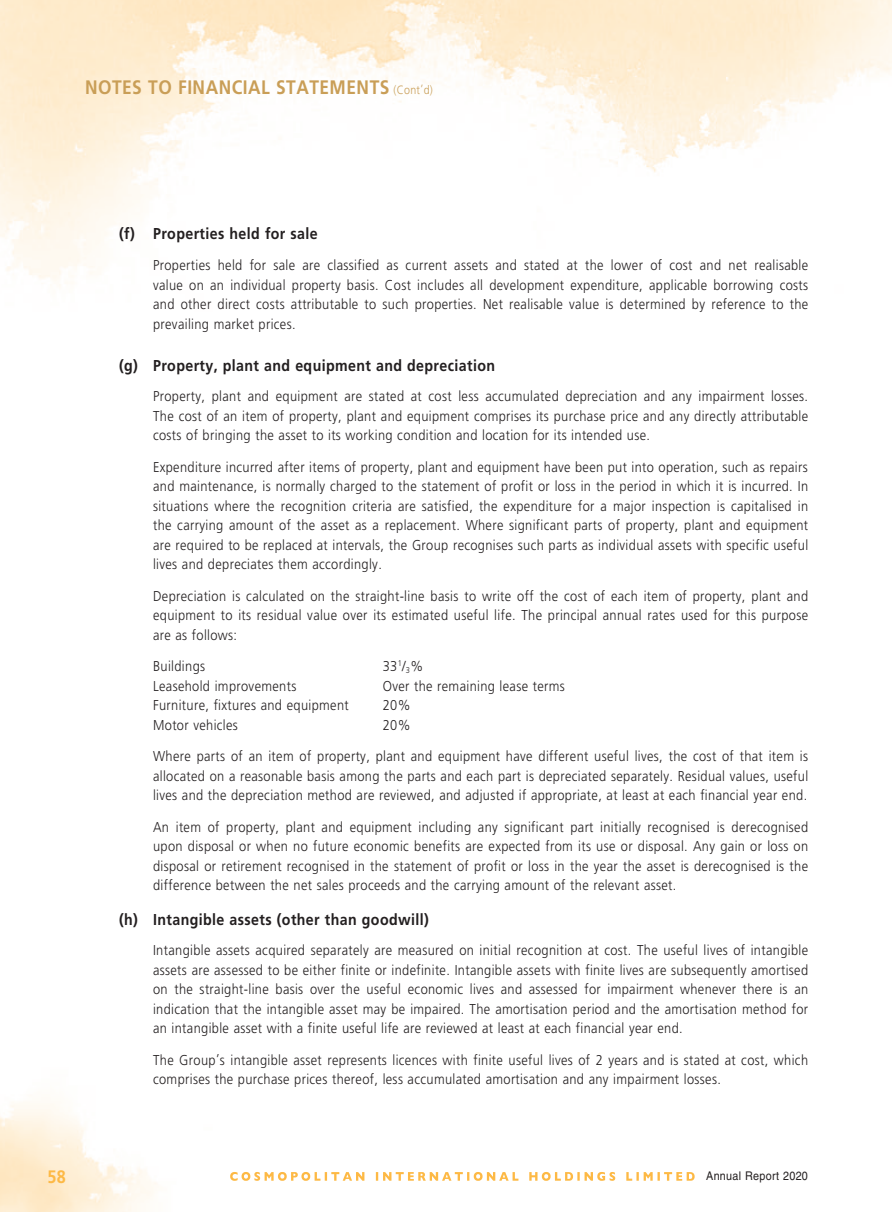
<style>
.page{position:relative;width:893px;height:1212px;background:#fff}
.page>*{position:absolute;margin:0;border:0;box-sizing:border-box;transform-origin:0 0}
.t1{font:700 19.5px "Frutiger LT Std";letter-spacing:.03em;color:#c99e57;scale:.89 1}
.t2{font:700 18px "Frutiger LT Std";color:#fdb945;scale:.9 1}
._4__副標題{font:700 15.75px "Frutiger LT Std";letter-spacing:.03em;color:#231f20;scale:.9 1}
._1__內文{font:300 14.25px/19.5px "Frutiger LT Std";letter-spacing:.03em;color:#231f20;text-align:justify;scale:.9 1}
.t3{font:12px "Helvetica LT Std";letter-spacing:.03em;color:#231f20;scale:.9 1}
.s1{font-weight:300;font-size:12px}
</style>
<div class="page">
<img style="left:0;top:0;width:891px;height:1212px">
<svg style="left:230px;top:1172px;width:465px;height:9px"></svg>
<h1 class="t1" style="left:85px;top:76px;width:392px">NOTES TO FINANCIAL STATEMENTS <span class="s1">(Cont’d)</span></h1>
<p class="_4__副標題" style="left:119px;top:225px;width:222px">(f) Properties held for sale</p>
<p class="_1__內文" style="left:153px;top:256px;width:729px">Properties held for sale are classified as current assets and stated at the lower of cost and net realisable value on an individual property basis. Cost includes all development expenditure, applicable borrowing costs and other direct costs attributable to such properties. Net realisable value is determined by reference to the prevailing market prices.</p>
<p class="_4__副標題" style="left:119px;top:356px;width:419px">(g) Property, plant and equipment and depreciation</p>
<p class="_1__內文" style="left:153px;top:387px;width:729px">Property, plant and equipment are stated at cost less accumulated depreciation and any impairment losses.<br>The cost of an item of property, plant and equipment comprises its purchase price and any directly attributable costs of bringing the asset to its working condition and location for its intended use.</p>
<p class="_1__內文" style="left:153px;top:457px;width:729px">Expenditure incurred after items of property, plant and equipment have been put into operation, such as repairs and maintenance, is normally charged to the statement of profit or loss in the period in which it is incurred. In situations where the recognition criteria are satisfied, the expenditure for a major inspection is capitalised in the carrying amount of the asset as a replacement. Where significant parts of property, plant and equipment are required to be replaced at intervals, the Group recognises such parts as individual assets with specific useful lives and depreciates them accordingly.</p>
<p class="_1__內文" style="left:153px;top:586px;width:729px">Depreciation is calculated on the straight-line basis to write off the cost of each item of property, plant and equipment to its residual value over its estimated useful life. The principal annual rates used for this purpose are as follows:</p>
<p class="_1__內文" style="left:153px;top:657px;width:59px">Buildings</p>
<p class="_1__內文" style="left:383px;top:657px;width:46px">33<sup>1</sup>/<sub>3</sub>%</p>
<p class="_1__內文" style="left:153px;top:676px;width:161px">Leasehold improvements</p>
<p class="_1__內文" style="left:383px;top:676px;width:204px">Over the remaining lease terms</p>
<p class="_1__內文" style="left:153px;top:696px;width:219px">Furniture, fixtures and equipment</p>
<p class="_1__內文" style="left:383px;top:696px;width:32px">20%</p>
<p class="_1__內文" style="left:153px;top:715px;width:96px">Motor vehicles</p>
<p class="_1__內文" style="left:383px;top:715px;width:32px">20%</p>
<p class="_1__內文" style="left:153px;top:747px;width:729px">Where parts of an item of property, plant and equipment have different useful lives, the cost of that item is allocated on a reasonable basis among the parts and each part is depreciated separately. Residual values, useful lives and the depreciation method are reviewed, and adjusted if appropriate, at least at each financial year end.</p>
<p class="_1__內文" style="left:153px;top:817px;width:729px">An item of property, plant and equipment including any significant part initially recognised is derecognised upon disposal or when no future economic benefits are expected from its use or disposal. Any gain or loss on disposal or retirement recognised in the statement of profit or loss in the year the asset is derecognised is the difference between the net sales proceeds and the carrying amount of the relevant asset.</p>
<p class="_4__副標題" style="left:119px;top:910px;width:346px">(h) Intangible assets (other than goodwill)</p>
<p class="_1__內文" style="left:153px;top:941px;width:729px">Intangible assets acquired separately are measured on initial recognition at cost. The useful lives of intangible assets are assessed to be either finite or indefinite. Intangible assets with finite lives are subsequently amortised on the straight-line basis over the useful economic lives and assessed for impairment whenever there is an indication that the intangible asset may be impaired. The amortisation period and the amortisation method for an intangible asset with a finite useful life are reviewed at least at each financial year end.</p>
<p class="_1__內文" style="left:153px;top:1050px;width:729px">The Group’s intangible asset represents licences with finite useful lives of 2 years and is stated at cost, which comprises the purchase prices thereof, less accumulated amortisation and any impairment losses.</p>
<p class="t2" style="left:47px;top:1165px;width:22px">58</p>
<p class="t3" style="left:706px;top:1169px;width:115px">Annual Report 2020</p>
</div>
